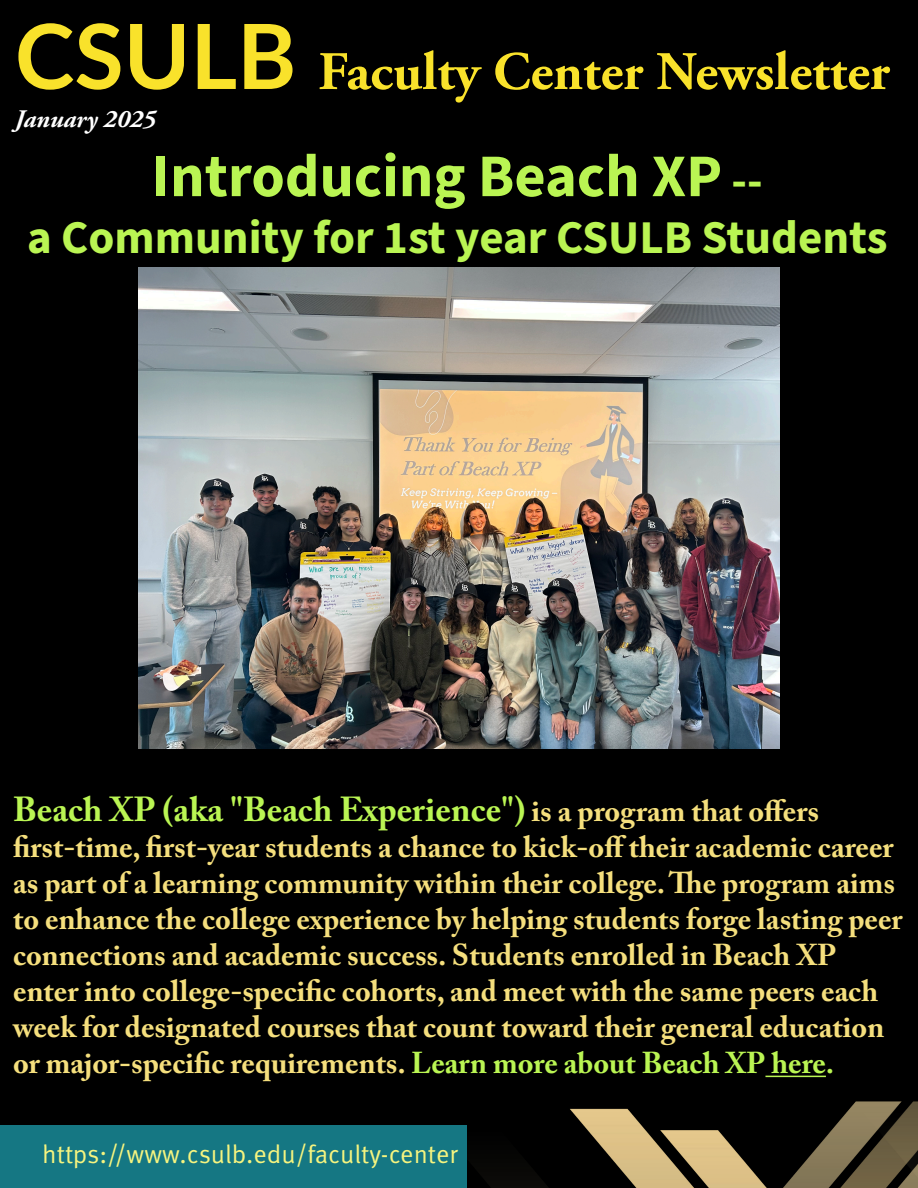
<style>
.page{position:relative;width:918px;height:1188px;background:#000}
.page>*{position:absolute;margin:0;border:0;box-sizing:border-box;transform-origin:0 0}
.t1{font:700 60.45px "Source Sans 3";color:#baf553}
.t2{font:700 54.15px "Adobe Garamond Pro";color:#f9e22b}
.t3{font:700 46.95px "Source Sans 3";color:#baf553}
.t4{font:700 34.5px "Adobe Caslon Pro";color:#baf553}
.t5{font:700 30px/36px "Adobe Caslon Pro";color:#f5df7d}
.t6{font:25.65px "Meta Pro Norm";color:#f6f47f}
.t7{font:italic 700 25.2px "Adobe Garamond Pro";color:#fff}
.s1{font-family:"Lato";font-size:89.85px}
.s2{font-size:46.95px}
.s3{font-size:30px;color:#f5df7d}
.s4{color:#baf553}
</style>
<div class="page">
<img style="left:466px;top:1101px;width:452px;height:87px">
<div style="left:0;top:1125px;width:466px;height:63px;background:#157783"></div>
<img style="left:139px;top:268px;width:640px;height:480px">
<hr style="left:765px;top:1076px;width:61px;height:1px;background:#baf553">
<h1 class="t2" style="left:15px;top:40px;width:876px"><span class="s1">CSULB</span> Faculty Center Newsletter</h1>
<h1 class="t7" style="left:15px;top:105px;width:143px">January 2025</h1>
<p class="t1" style="left:152px;top:136px;width:612px">Introducing Beach XP <span class="s2">--</span></p>
<p class="t3" style="left:27px;top:206px;width:862px">a Community for 1st year CSULB Students</p>
<p class="t4" style="left:13px;top:789px;width:807px">Beach XP (aka "Beach Experience") <span class="s3">is a program that offers</span></p>
<p class="t5" style="left:13px;top:829px;width:891px">first-time, first-year students a chance to kick-off their academic career as part of a learning community within their college. The program aims to enhance the college experience by helping students forge lasting peer connections and academic success. Students enrolled in Beach XP enter into college-specific cohorts, and meet with the same peers each week for designated courses that count toward their general education or major-specific requirements. <span class="s4">Learn more about Beach XP here.</span></p>
<p class="t6" style="left:42px;top:1135px;width:417px">https://www.csulb.edu/faculty-center</p>
</div>
